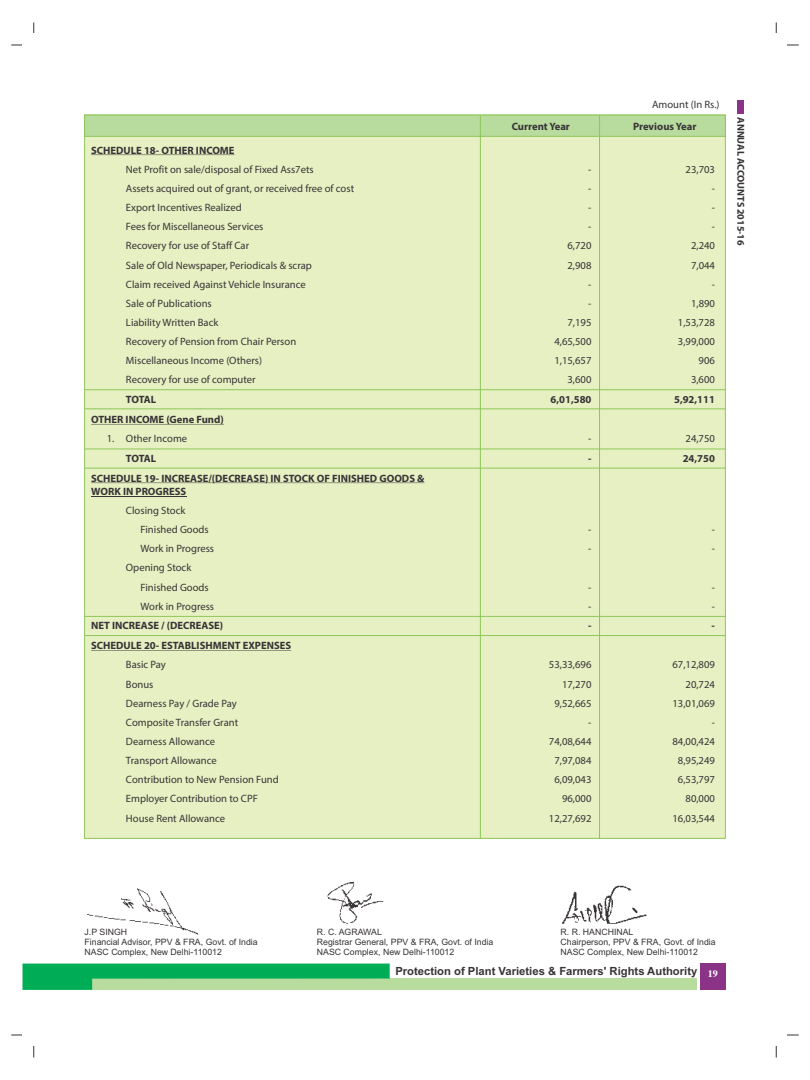
<style>
.page{position:relative;width:810px;height:1080px;background:#fff}
.page>*{position:absolute;margin:0;border:0;box-sizing:border-box;transform-origin:0 0}
.t1{font:700 11.25px "Arial";color:#383336}
.t2{font:10.62px/19.1px "Myriad Pro";color:#383336}
.t3{font:700 10.62px/13.1px "Myriad Pro";color:#383336}
.t4{font:700 10px "Myriad Pro";color:#383336}
.t5{font:8.75px/9.8px "Arial";color:#383336}
</style>
<div class="page">
<hr style="left:33px;top:22px;width:1px;height:1036px;background:#383336">
<hr style="left:776px;top:22px;width:1px;height:1036px;background:#383336">
<hr style="left:11px;top:45px;width:788px;height:1px;background:#383336">
<hr style="left:11px;top:1035px;width:788px;height:1px;background:#383336">
<div style="left:22px;top:34px;width:765px;height:1012px;background:#fff"></div>
<div style="left:700px;top:963px;width:25px;height:27px;background:#8a3387"></div>
<div style="left:92px;top:979px;width:604px;height:11px;background:#b8db9e"></div>
<svg style="left:22px;top:964px;width:368px;height:26px"></svg>
<div style="left:737px;top:101px;width:6px;height:13px;background:#8a3387"></div>
<div style="left:84px;top:137px;width:642px;height:702px;background:#e6f0c2"></div>
<hr style="left:91px;top:155px;width:144px;height:1px;background:#383336">
<hr style="left:91px;top:424px;width:133px;height:1px;background:#383336">
<hr style="left:91px;top:483px;width:333px;height:1px;background:#383336">
<hr style="left:91px;top:650px;width:200px;height:1px;background:#383336">
<hr style="left:91px;top:496px;width:95px;height:1px;background:#383336">
<svg style="left:84px;top:114px;width:642px;height:23px;background:#b4d998"></svg>
<hr style="left:480px;top:115px;width:1px;height:723px;background:#8fc759">
<hr style="left:599px;top:115px;width:1px;height:723px;background:#8fc759">
<hr style="left:85px;top:389px;width:640px;height:1px;background:#8fc759">
<hr style="left:85px;top:409px;width:640px;height:1px;background:#8fc759">
<hr style="left:85px;top:616px;width:640px;height:1px;background:#8fc759">
<hr style="left:85px;top:635px;width:640px;height:1px;background:#8fc759">
<hr style="left:85px;top:449px;width:640px;height:1px;background:#8fc759">
<hr style="left:85px;top:468px;width:640px;height:1px;background:#8fc759">
<img style="left:327px;top:882px;width:57px;height:42px">
<img style="left:562px;top:885px;width:85px;height:39px">
<img style="left:88px;top:888px;width:110px;height:47px">
<p class="t2" style="left:652px;top:96px;width:69px">Amount (In Rs.)</p>
<p class="t3" style="left:512px;top:120px;width:60px">Current Year</p>
<p class="t3" style="left:633px;top:120px;width:65px">Previous Year</p>
<p class="t3" style="left:91px;top:144px;width:145px">SCHEDULE 18- OTHER INCOME</p>
<p class="t2" style="left:126px;top:161px;width:189px">Net Profit on sale/disposal of Fixed Ass7ets</p>
<p class="t2" style="left:588px;top:161px;width:5px">-</p>
<p class="t2" style="left:686px;top:161px;width:31px">23,703</p>
<p class="t2" style="left:126px;top:180px;width:230px">Assets acquired out of grant, or received free of cost</p>
<p class="t2" style="left:588px;top:180px;width:5px">-</p>
<p class="t2" style="left:712px;top:180px;width:5px">-</p>
<p class="t2" style="left:126px;top:199px;width:117px">Export Incentives Realized</p>
<p class="t2" style="left:588px;top:199px;width:5px">-</p>
<p class="t2" style="left:712px;top:199px;width:5px">-</p>
<p class="t2" style="left:126px;top:218px;width:139px">Fees for Miscellaneous Services</p>
<p class="t2" style="left:588px;top:218px;width:5px">-</p>
<p class="t2" style="left:712px;top:218px;width:5px">-</p>
<p class="t2" style="left:126px;top:237px;width:125px">Recovery for use of Staff Car</p>
<p class="t2" style="left:567px;top:237px;width:26px">6,720</p>
<p class="t2" style="left:691px;top:237px;width:26px">2,240</p>
<p class="t2" style="left:126px;top:256px;width:188px">Sale of Old Newspaper, Periodicals &amp; scrap</p>
<p class="t2" style="left:567px;top:256px;width:26px">2,908</p>
<p class="t2" style="left:691px;top:256px;width:26px">7,044</p>
<p class="t2" style="left:126px;top:275px;width:181px">Claim received Against Vehicle Insurance</p>
<p class="t2" style="left:588px;top:275px;width:5px">-</p>
<p class="t2" style="left:712px;top:275px;width:5px">-</p>
<p class="t2" style="left:126px;top:295px;width:87px">Sale of Publications</p>
<p class="t2" style="left:588px;top:295px;width:5px">-</p>
<p class="t2" style="left:691px;top:295px;width:26px">1,890</p>
<p class="t2" style="left:126px;top:314px;width:94px">Liability Written Back</p>
<p class="t2" style="left:567px;top:314px;width:26px">7,195</p>
<p class="t2" style="left:678px;top:314px;width:39px">1,53,728</p>
<p class="t2" style="left:126px;top:333px;width:172px">Recovery of Pension from Chair Person</p>
<p class="t2" style="left:554px;top:333px;width:39px">4,65,500</p>
<p class="t2" style="left:678px;top:333px;width:39px">3,99,000</p>
<p class="t2" style="left:126px;top:352px;width:138px">Miscellaneous Income (Others)</p>
<p class="t2" style="left:554px;top:352px;width:39px">1,15,657</p>
<p class="t2" style="left:699px;top:352px;width:18px">906</p>
<p class="t2" style="left:126px;top:371px;width:131px">Recovery for use of computer</p>
<p class="t2" style="left:567px;top:371px;width:26px">3,600</p>
<p class="t2" style="left:691px;top:371px;width:26px">3,600</p>
<p class="t3" style="left:126px;top:394px;width:32px">TOTAL</p>
<p class="t3" style="left:551px;top:394px;width:42px">6,01,580</p>
<p class="t3" style="left:674px;top:394px;width:42px">5,92,111</p>
<p class="t3" style="left:91px;top:414px;width:134px">OTHER INCOME (Gene Fund)</p>
<p class="t2" style="left:107px;top:430px;width:82px">1. Other Income</p>
<p class="t2" style="left:588px;top:430px;width:5px">-</p>
<p class="t2" style="left:686px;top:430px;width:31px">24,750</p>
<p class="t3" style="left:126px;top:453px;width:32px">TOTAL</p>
<p class="t3" style="left:588px;top:453px;width:5px">-</p>
<p class="t3" style="left:683px;top:453px;width:34px">24,750</p>
<p class="t3" style="left:91px;top:472px;width:335px">SCHEDULE 19- INCREASE/(DECREASE) IN STOCK OF FINISHED GOODS &amp;<br>WORK IN PROGRESS</p>
<p class="t2" style="left:141px;top:502px;width:70px;text-indent:-15px">Closing Stock<br>Finished Goods</p>
<p class="t2" style="left:588px;top:521px;width:5px">-</p>
<p class="t2" style="left:712px;top:521px;width:5px">-</p>
<p class="t2" style="left:141px;top:540px;width:75px">Work in Progress</p>
<p class="t2" style="left:588px;top:540px;width:5px">-</p>
<p class="t2" style="left:712px;top:540px;width:5px">-</p>
<p class="t2" style="left:141px;top:559px;width:70px;text-indent:-15px">Opening Stock<br>Finished Goods</p>
<p class="t2" style="left:588px;top:578px;width:5px">-</p>
<p class="t2" style="left:712px;top:578px;width:5px">-</p>
<p class="t2" style="left:141px;top:598px;width:75px">Work in Progress</p>
<p class="t2" style="left:588px;top:598px;width:5px">-</p>
<p class="t2" style="left:712px;top:598px;width:5px">-</p>
<p class="t3" style="left:91px;top:620px;width:134px">NET INCREASE / (DECREASE)</p>
<p class="t3" style="left:588px;top:620px;width:5px">-</p>
<p class="t3" style="left:712px;top:620px;width:5px">-</p>
<p class="t3" style="left:91px;top:640px;width:202px">SCHEDULE 20- ESTABLISHMENT EXPENSES</p>
<p class="t2" style="left:126px;top:656px;width:42px">Basic Pay</p>
<p class="t2" style="left:549px;top:656px;width:44px">53,33,696</p>
<p class="t2" style="left:672px;top:656px;width:44px">67,12,809</p>
<p class="t2" style="left:126px;top:675px;width:29px">Bonus</p>
<p class="t2" style="left:562px;top:675px;width:31px">17,270</p>
<p class="t2" style="left:686px;top:675px;width:31px">20,724</p>
<p class="t2" style="left:126px;top:694px;width:112px">Dearness Pay / Grade Pay</p>
<p class="t2" style="left:554px;top:694px;width:39px">9,52,665</p>
<p class="t2" style="left:672px;top:694px;width:44px">13,01,069</p>
<p class="t2" style="left:126px;top:714px;width:114px">Composite Transfer Grant</p>
<p class="t2" style="left:588px;top:714px;width:5px">-</p>
<p class="t2" style="left:712px;top:714px;width:5px">-</p>
<p class="t2" style="left:126px;top:733px;width:91px">Dearness Allowance</p>
<p class="t2" style="left:549px;top:733px;width:44px">74,08,644</p>
<p class="t2" style="left:672px;top:733px;width:44px">84,00,424</p>
<p class="t2" style="left:126px;top:752px;width:92px">Transport Allowance</p>
<p class="t2" style="left:554px;top:752px;width:39px">7,97,084</p>
<p class="t2" style="left:678px;top:752px;width:39px">8,95,249</p>
<p class="t2" style="left:126px;top:771px;width:154px">Contribution to New Pension Fund</p>
<p class="t2" style="left:554px;top:771px;width:39px">6,09,043</p>
<p class="t2" style="left:678px;top:771px;width:39px">6,53,797</p>
<p class="t2" style="left:126px;top:790px;width:134px">Employer Contribution to CPF</p>
<p class="t2" style="left:562px;top:790px;width:31px">96,000</p>
<p class="t2" style="left:686px;top:790px;width:31px">80,000</p>
<p class="t2" style="left:126px;top:809px;width:101px">House Rent Allowance</p>
<p class="t2" style="left:549px;top:809px;width:44px">12,27,692</p>
<p class="t2" style="left:672px;top:809px;width:44px">16,03,544</p>
<p class="t4" style="left:745px;top:117px;width:130px;rotate:90deg">ANNUAL ACCOUNTS 2015-16</p>
<p class="t5" style="left:85px;top:928px;width:175px">J.P SINGH<br>Financial Advisor, PPV &amp; FRA, Govt. of India<br>NASC Complex, New Delhi-110012</p>
<p class="t5" style="left:317px;top:928px;width:178px">R. C. AGRAWAL<br>Registrar General, PPV &amp; FRA, Govt. of India<br>NASC Complex, New Delhi-110012</p>
<p class="t5" style="left:561px;top:928px;width:157px">R. R. HANCHINAL<br>Chairperson, PPV &amp; FRA, Govt. of India<br>NASC Complex, New Delhi-110012</p>
<p class="t1" style="left:395px;top:967px;width:324px">Protection of Plant Varieties &amp; Farmers' Rights Authority <sub>19</sub></p>
</div>
